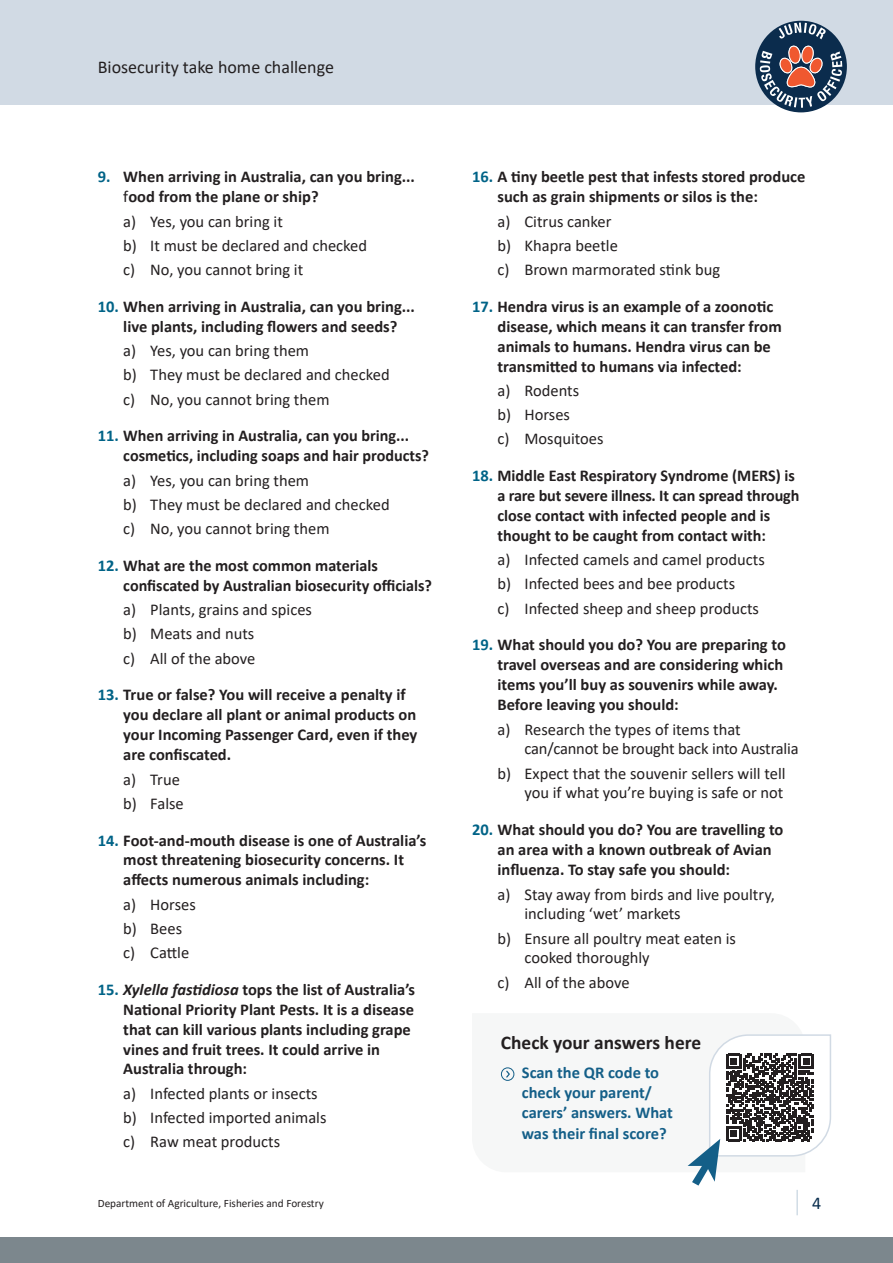
<style>
.page{position:relative;width:893px;height:1263px;background:#fff}
.page>*{position:absolute;margin:0;border:0;box-sizing:border-box;transform-origin:0 0}
.Heading_2{font:700 19.35px "Calibri";color:#231f20}
.t1{font:18px "Calibri";color:#231f20}
.t2{font:18px "Calibri";color:#0a2e4e}
.Body_copy{font:700 16.5px/19.8px "Calibri";color:#231f20}
.Body_copy-2{font:16.5px/19.8px "Calibri";color:#231f20}
.Heading_4{font:700 16.5px/20.2px "Calibri";color:#145f88}
.t3{font:11.25px "Calibri";color:#231f20}
.s1{color:#006387}
.s2{font-weight:400}
.s3{font-style:italic}
</style>
<div class="page">
<div style="left:0;top:0;width:893px;height:104px;background:#d1dae4"></div>
<div style="left:0;top:1237px;width:893px;height:26px;background:#7c878d"></div>
<hr style="left:796px;top:1190px;width:2px;height:25px;background:#d1dde6">
<div style="left:755px;top:21px;width:92px;height:91px;background:#0b2c4d;border-radius:50%"></div>
<svg style="left:779px;top:23px;width:47px;height:16px"></svg>
<svg style="left:760px;top:45px;width:82px;height:63px"></svg>
<div style="left:501px;top:1067px;width:13px;height:14px;border:1px solid #145f88;border-radius:50%"></div>
<svg style="left:506px;top:1070px;width:4px;height:8px"></svg>
<svg style="left:688px;top:1034px;width:143px;height:151px"></svg>
<p class="t1" style="left:98px;top:55px;width:238px">Biosecurity take home challenge</p>
<p class="Body_copy" style="left:123px;top:167px;width:293px;text-indent:-26px"><span class="s1">9.</span> When arriving in Australia, can you bring... <span class="s2">f</span>ood from the plane or ship?</p>
<p class="Body_copy-2" style="left:123px;top:211px;width:161px">a) Yes, you can bring it</p>
<p class="Body_copy-2" style="left:123px;top:235px;width:245px">b) It must be declared and checked</p>
<p class="Body_copy-2" style="left:123px;top:259px;width:181px">c) No, you cannot bring it</p>
<p class="Body_copy" style="left:98px;top:296px;width:319px;text-align:center"><span class="s1">10.</span> When arriving in Australia, can you bring... live plants, including flowers and seeds?</p>
<p class="Body_copy-2" style="left:123px;top:340px;width:187px">a) Yes, you can bring them</p>
<p class="Body_copy-2" style="left:123px;top:365px;width:268px">b) They must be declared and checked</p>
<p class="Body_copy-2" style="left:123px;top:389px;width:208px">c) No, you cannot bring them</p>
<p class="Body_copy" style="left:123px;top:426px;width:307px;text-indent:-26px"><span class="s1">11.</span> When arriving in Australia, can you bring... cosmetics, including soaps and hair products?</p>
<p class="Body_copy-2" style="left:123px;top:470px;width:187px">a) Yes, you can bring them</p>
<p class="Body_copy-2" style="left:123px;top:494px;width:268px">b) They must be declared and checked</p>
<p class="Body_copy-2" style="left:123px;top:518px;width:208px">c) No, you cannot bring them</p>
<p class="Body_copy" style="left:123px;top:555px;width:310px;text-indent:-26px"><span class="s1">12.</span> What are the most common materials confiscated by Australian biosecurity officials?</p>
<p class="Body_copy-2" style="left:123px;top:599px;width:190px">a) Plants, grains and spices</p>
<p class="Body_copy-2" style="left:123px;top:624px;width:133px">b) Meats and nuts</p>
<p class="Body_copy-2" style="left:123px;top:648px;width:134px">c) All of the above</p>
<p class="Body_copy" style="left:123px;top:685px;width:295px;text-indent:-26px"><span class="s1">13.</span> True or false? You will receive a penalty if you declare all plant or animal products on your Incoming Passenger Card, even if they are confiscated.</p>
<p class="Body_copy-2" style="left:123px;top:769px;width:58px">a) True</p>
<p class="Body_copy-2" style="left:123px;top:793px;width:62px">b) False</p>
<p class="Body_copy" style="left:123px;top:830px;width:305px;text-indent:-26px"><span class="s1">14.</span> Foot-and-mouth disease is one of Australia’s most threatening biosecurity concerns. It affects numerous animals including:</p>
<p class="Body_copy-2" style="left:123px;top:894px;width:74px">a) Horses</p>
<p class="Body_copy-2" style="left:123px;top:918px;width:60px">b) Bees</p>
<p class="Body_copy-2" style="left:123px;top:942px;width:67px">c) Cattle</p>
<p class="Body_copy" style="left:123px;top:979px;width:293px;text-indent:-26px"><span class="s1">15.</span> <span class="s3">Xylella fastidiosa</span> tops the list of Australia’s National Priority Plant Pests. It is a disease that can kill various plants including grape vines and fruit trees. It could arrive in Australia through:</p>
<p class="Body_copy-2" style="left:123px;top:1083px;width:196px">a) Infected plants or insects</p>
<p class="Body_copy-2" style="left:123px;top:1107px;width:205px">b) Infected imported animals</p>
<p class="Body_copy-2" style="left:123px;top:1131px;width:158px">c) Raw meat products</p>
<p class="Body_copy" style="left:497px;top:167px;width:309px;text-indent:-26px"><span class="s1">16.</span> A tiny beetle pest that infests stored produce such as grain shipments or silos is the:</p>
<p class="Body_copy-2" style="left:497px;top:211px;width:116px">a) Citrus canker</p>
<p class="Body_copy-2" style="left:497px;top:235px;width:122px">b) Khapra beetle</p>
<p class="Body_copy-2" style="left:497px;top:259px;width:224px">c) Brown marmorated stink bug</p>
<p class="Body_copy" style="left:497px;top:296px;width:286px;text-indent:-26px"><span class="s1">17.</span> Hendra virus is an example of a zoonotic disease, which means it can transfer from animals to humans. Hendra virus can be transmitted to humans via infected:</p>
<p class="Body_copy-2" style="left:497px;top:380px;width:83px">a) Rodents</p>
<p class="Body_copy-2" style="left:497px;top:404px;width:74px">b) Horses</p>
<p class="Body_copy-2" style="left:497px;top:428px;width:108px">c) Mosquitoes</p>
<p class="Body_copy" style="left:497px;top:465px;width:303px;text-indent:-26px"><span class="s1">18.</span> Middle East Respiratory Syndrome (MERS) is a rare but severe illness. It can spread through close contact with infected people and is thought to be caught from contact with:</p>
<p class="Body_copy-2" style="left:497px;top:549px;width:269px">a) Infected camels and camel products</p>
<p class="Body_copy-2" style="left:497px;top:574px;width:239px">b) Infected bees and bee products</p>
<p class="Body_copy-2" style="left:497px;top:598px;width:263px">c) Infected sheep and sheep products</p>
<p class="Body_copy" style="left:497px;top:635px;width:290px;text-indent:-26px"><span class="s1">19.</span> What should you do? You are preparing to travel overseas and are considering which items you’ll buy as souvenirs while away.<br>Before leaving you should:</p>
<p class="Body_copy-2" style="left:524px;top:719px;width:276px;text-indent:-27px">a) Research the types of items that can/cannot be brought back into Australia</p>
<p class="Body_copy-2" style="left:497px;top:763px;width:290px;text-align:right">b) Expect that the souvenir sellers will tell you if what you’re buying is safe or not</p>
<p class="Body_copy" style="left:497px;top:820px;width:287px;text-indent:-26px"><span class="s1">20.</span> What should you do? You are travelling to an area with a known outbreak of Avian influenza. To stay safe you should:</p>
<p class="Body_copy-2" style="left:524px;top:884px;width:252px;text-indent:-27px">a) Stay away from birds and live poultry, including ‘wet’ markets</p>
<p class="Body_copy-2" style="left:524px;top:928px;width:213px;text-indent:-27px">b) Ensure all poultry meat eaten is cooked thoroughly</p>
<p class="Body_copy-2" style="left:497px;top:972px;width:134px">c) All of the above</p>
<p class="Heading_2" style="left:501px;top:1029px;width:202px">Check your answers here</p>
<p class="Heading_4" style="left:522px;top:1062px;width:153px">Scan the QR code to check your parent/ carers’ answers. What was their final score?</p>
<p class="t3" style="left:98px;top:1195px;width:227px">Department of Agriculture, Fisheries and Forestry</p>
<p class="t2" style="left:812px;top:1191px;width:11px">4</p>
</div>
